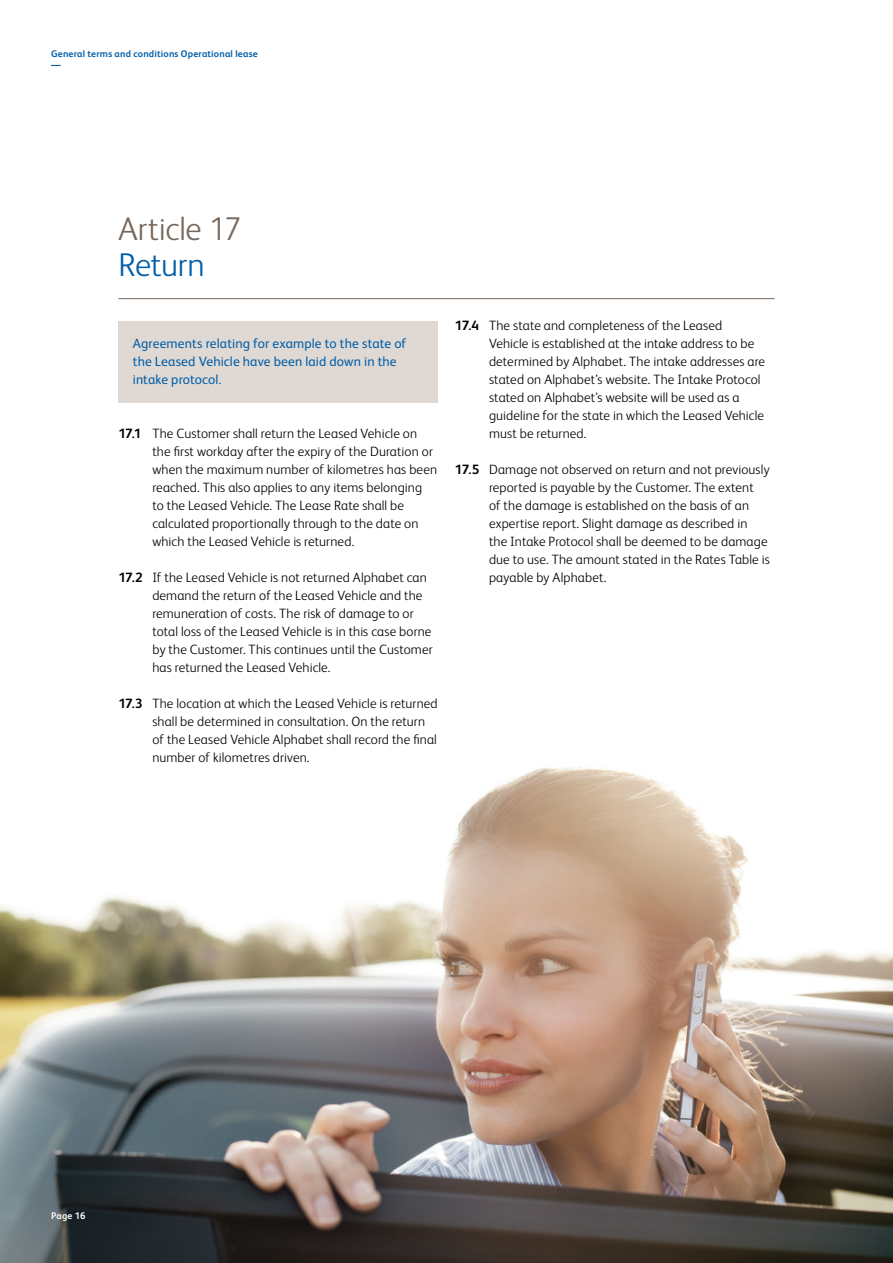
<style>
.page{position:relative;width:893px;height:1263px;background:#fff}
.page>*{position:absolute;margin:0;border:0;box-sizing:border-box;transform-origin:0 0}
.t1{font:300 33px "FS Albert Pro";letter-spacing:-.005em;color:#78685b}
.t2{font:300 33px "FS Albert Pro";letter-spacing:-.01em;color:#005ea8}
.t3{font:300 13.5px/18px "FS Albert Pro";letter-spacing:.01em;color:#000}
.t4{font:13.5px/18px "FS Albert Pro";letter-spacing:.01em;color:#005ea8}
.t5{font:700 9.6px/10.5px "FS Albert Pro";letter-spacing:.02em;color:#005ea8}
.t6{font:700 9.6px "FS Albert Pro";letter-spacing:.015em;color:#fff}
.s1{font-weight:700}
</style>
<div class="page">
<img style="left:0;top:766px;width:893px;height:497px">
<div style="left:118px;top:321px;width:320px;height:81px;background:#dfd8d3"></div>
<hr style="left:118px;top:298px;width:657px;height:1px;background:#78685b">
<p class="t5" style="left:51px;top:48px;width:208px">General terms and conditions Operational lease —</p>
<h1 class="t1" style="left:118px;top:206px;width:124px">Article 17</h1>
<h1 class="t2" style="left:118px;top:242px;width:88px">Return</h1>
<p class="t4" style="left:133px;top:334px;width:275px">Agreements relating for example to the state of the Leased Vehicle have been laid down in the intake protocol.</p>
<p class="t3" style="left:152px;top:424px;width:286px;text-indent:-34px"><span class="s1">17.1</span> The Customer shall return the Leased Vehicle on the first workday after the expiry of the Duration or when the maximum number of kilometres has been reached. This also applies to any items belonging<br>to the Leased Vehicle. The Lease Rate shall be calculated proportionally through to the date on which the Leased Vehicle is returned.</p>
<p class="t3" style="left:152px;top:568px;width:282px;text-indent:-34px"><span class="s1">17.2</span> If the Leased Vehicle is not returned Alphabet can demand the return of the Leased Vehicle and the remuneration of costs. The risk of damage to or total loss of the Leased Vehicle is in this case borne by the Customer. This continues until the Customer has returned the Leased Vehicle.</p>
<p class="t3" style="left:152px;top:694px;width:287px;text-indent:-34px"><span class="s1">17.3</span> The location at which the Leased Vehicle is returned shall be determined in consultation. On the return of the Leased Vehicle Alphabet shall record the final number of kilometres driven.</p>
<p class="t3" style="left:489px;top:316px;width:278px;text-indent:-34px"><span class="s1">17.4</span> The state and completeness of the Leased Vehicle is established at the intake address to be determined by Alphabet. The intake addresses are stated on Alphabet’s website. The Intake Protocol stated on Alphabet’s website will be used as a guideline for the state in which the Leased Vehicle must be returned.</p>
<p class="t3" style="left:489px;top:460px;width:282px;text-indent:-34px"><span class="s1">17.5</span> Damage not observed on return and not previously reported is payable by the Customer. The extent<br>of the damage is established on the basis of an expertise report. Slight damage as described in<br>the Intake Protocol shall be deemed to be damage due to use. The amount stated in the Rates Table is payable by Alphabet.</p>
<p class="t6" style="left:51px;top:1208px;width:36px">Page 16</p>
</div>
